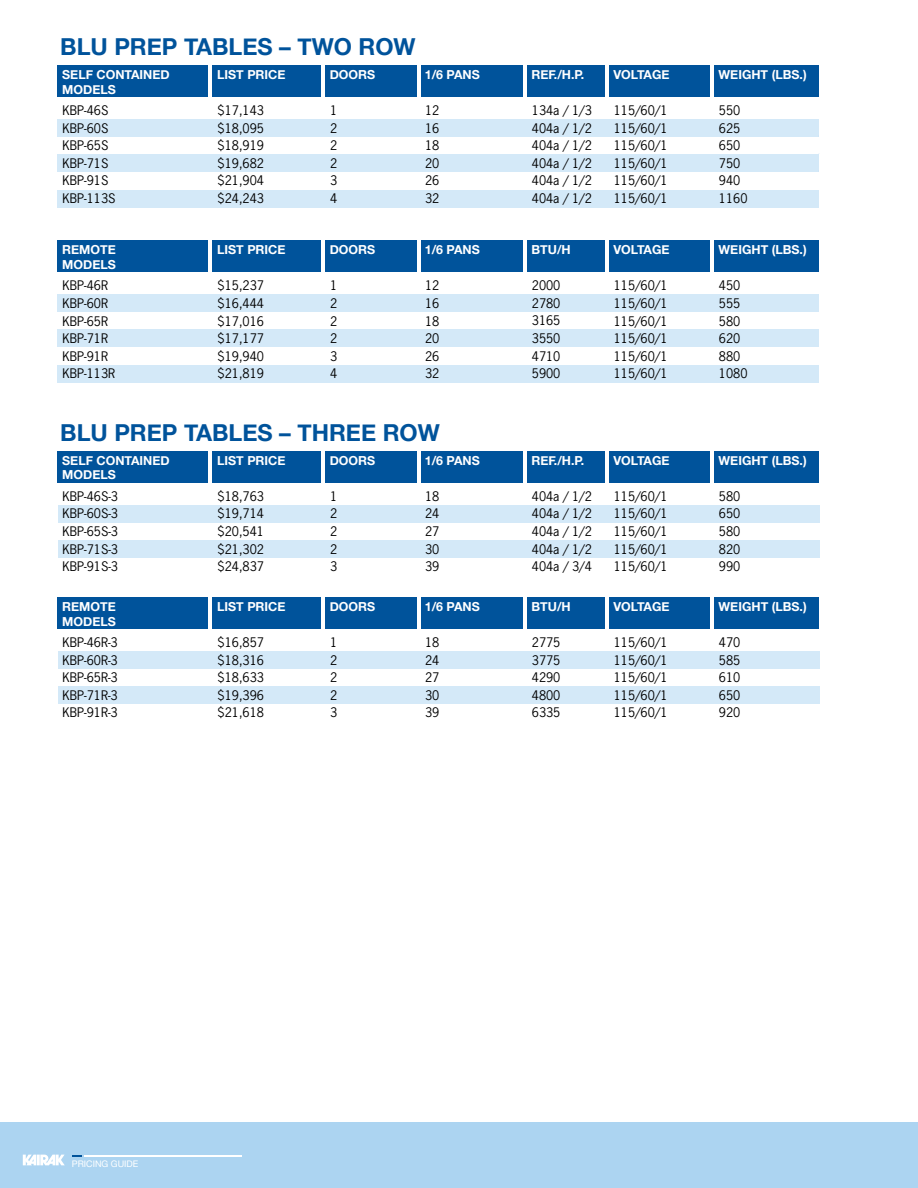
<style>
.page{position:relative;width:918px;height:1188px;background:#fff}
.page>*{position:absolute;margin:0;border:0;box-sizing:border-box;transform-origin:0 0}
.t1{font:700 23.4px "Helvetica Neue";color:#00539b}
.t2{font:12.45px/17.5px "News Gothic Std";color:#000;text-align:justify}
.t3{font:700 12.45px/14.9px "Helvetica Neue";color:#fff}
.t4{font:9px "Helvetica Neue";color:#fff}
</style>
<div class="page">
<div style="left:0;top:1123px;width:918px;height:65px;background:#acd4f1"></div>
<svg style="left:23px;top:1155px;width:42px;height:10px"></svg>
<hr style="left:84px;top:1155px;width:158px;height:1px;background:#fff">
<div style="left:58px;top:686px;width:762px;height:17px;background:#d4e9f8"></div>
<div style="left:58px;top:651px;width:762px;height:17px;background:#d4e9f8"></div>
<div style="left:58px;top:540px;width:762px;height:17px;background:#d4e9f8"></div>
<div style="left:58px;top:505px;width:762px;height:17px;background:#d4e9f8"></div>
<div style="left:57px;top:597px;width:762px;height:32px;background:#00539b"></div>
<hr style="left:710px;top:595px;width:4px;height:37px;background:#fff">
<hr style="left:605px;top:595px;width:3px;height:37px;background:#fff">
<hr style="left:523px;top:595px;width:3px;height:37px;background:#fff">
<hr style="left:418px;top:595px;width:3px;height:37px;background:#fff">
<hr style="left:321px;top:595px;width:4px;height:37px;background:#fff">
<hr style="left:209px;top:595px;width:3px;height:37px;background:#fff">
<div style="left:57px;top:451px;width:762px;height:32px;background:#00539b"></div>
<hr style="left:710px;top:449px;width:4px;height:36px;background:#fff">
<hr style="left:605px;top:449px;width:3px;height:36px;background:#fff">
<hr style="left:523px;top:449px;width:3px;height:36px;background:#fff">
<hr style="left:418px;top:449px;width:3px;height:36px;background:#fff">
<hr style="left:321px;top:449px;width:4px;height:36px;background:#fff">
<hr style="left:209px;top:449px;width:3px;height:36px;background:#fff">
<div style="left:57px;top:329px;width:762px;height:18px;background:#d4e9f8"></div>
<div style="left:57px;top:294px;width:762px;height:18px;background:#d4e9f8"></div>
<div style="left:57px;top:366px;width:762px;height:17px;background:#d4e9f8"></div>
<div style="left:57px;top:240px;width:762px;height:32px;background:#00539b"></div>
<hr style="left:710px;top:239px;width:4px;height:36px;background:#fff">
<hr style="left:605px;top:239px;width:3px;height:36px;background:#fff">
<hr style="left:523px;top:239px;width:3px;height:36px;background:#fff">
<hr style="left:418px;top:239px;width:3px;height:36px;background:#fff">
<hr style="left:321px;top:239px;width:4px;height:36px;background:#fff">
<hr style="left:209px;top:239px;width:3px;height:36px;background:#fff">
<div style="left:57px;top:154px;width:762px;height:17px;background:#d4e9f8"></div>
<div style="left:57px;top:119px;width:762px;height:17px;background:#d4e9f8"></div>
<div style="left:57px;top:190px;width:762px;height:18px;background:#d4e9f8"></div>
<div style="left:57px;top:65px;width:762px;height:32px;background:#00539b"></div>
<hr style="left:710px;top:63px;width:4px;height:36px;background:#fff">
<hr style="left:605px;top:63px;width:3px;height:36px;background:#fff">
<hr style="left:523px;top:63px;width:3px;height:36px;background:#fff">
<hr style="left:418px;top:63px;width:3px;height:36px;background:#fff">
<hr style="left:321px;top:63px;width:4px;height:36px;background:#fff">
<hr style="left:209px;top:63px;width:3px;height:36px;background:#fff">
<h1 class="t1" style="left:60px;top:28px;width:357px">BLU PREP TABLES – TWO ROW</h1>
<p class="t3" style="left:62px;top:67px;width:109px">SELF CONTAINED<br>MODELS</p>
<p class="t2" style="left:63px;top:101px;width:54px;text-align:left">KBP-46S<br>KBP-60S<br>KBP-65S<br>KBP-71S<br>KBP-91S<br>KBP-113S</p>
<p class="t3" style="left:217px;top:67px;width:70px">LIST PRICE</p>
<p class="t2" style="left:218px;top:101px;width:48px">$17,143 $18,095 $18,919 $19,682 $21,904 $24,243</p>
<p class="t3" style="left:330px;top:67px;width:47px">DOORS</p>
<p class="t2" style="left:330px;top:101px;width:9px">1<br>2<br>2<br>2<br>3<br>4</p>
<p class="t3" style="left:425px;top:67px;width:57px">1/6 PANS</p>
<p class="t2" style="left:425px;top:101px;width:16px">12<br>16<br>18<br>20<br>26<br>32</p>
<p class="t3" style="left:62px;top:242px;width:55px">REMOTE<br>MODELS</p>
<p class="t2" style="left:63px;top:277px;width:54px;text-align:left">KBP-46R<br>KBP-60R<br>KBP-65R<br>KBP-71R<br>KBP-91R<br>KBP-113R</p>
<p class="t3" style="left:217px;top:242px;width:70px">LIST PRICE</p>
<p class="t2" style="left:218px;top:277px;width:48px">$15,237 $16,444 $17,016 $17,177 $19,940 $21,819</p>
<p class="t3" style="left:330px;top:242px;width:47px">DOORS</p>
<p class="t2" style="left:330px;top:277px;width:9px">1<br>2<br>2<br>2<br>3<br>4</p>
<p class="t3" style="left:425px;top:242px;width:57px">1/6 PANS</p>
<p class="t2" style="left:425px;top:277px;width:16px">12<br>16<br>18<br>20<br>26<br>32</p>
<h1 class="t1" style="left:60px;top:414px;width:381px">BLU PREP TABLES – THREE ROW</h1>
<p class="t3" style="left:62px;top:453px;width:109px">SELF CONTAINED<br>MODELS</p>
<p class="t2" style="left:63px;top:487px;width:57px">KBP-46S-3<br>KBP-60S-3<br>KBP-65S-3<br>KBP-71S-3<br>KBP-91S-3</p>
<p class="t3" style="left:62px;top:599px;width:55px">REMOTE<br>MODELS</p>
<p class="t2" style="left:63px;top:634px;width:57px">KBP-46R-3<br>KBP-60R-3<br>KBP-65R-3<br>KBP-71R-3<br>KBP-91R-3</p>
<p class="t3" style="left:217px;top:453px;width:70px">LIST PRICE</p>
<p class="t2" style="left:218px;top:487px;width:48px">$18,763 $19,714 $20,541 $21,302 $24,837</p>
<p class="t3" style="left:217px;top:599px;width:70px">LIST PRICE</p>
<p class="t2" style="left:218px;top:634px;width:48px">$16,857 $18,316 $18,633 $19,396 $21,618</p>
<p class="t3" style="left:330px;top:453px;width:47px">DOORS</p>
<p class="t2" style="left:330px;top:487px;width:9px">1<br>2<br>2<br>2<br>3</p>
<p class="t3" style="left:330px;top:599px;width:47px">DOORS</p>
<p class="t2" style="left:330px;top:634px;width:9px">1<br>2<br>2<br>2<br>3</p>
<p class="t3" style="left:425px;top:453px;width:57px">1/6 PANS</p>
<p class="t2" style="left:425px;top:487px;width:16px">18<br>24<br>27<br>30<br>39</p>
<p class="t3" style="left:425px;top:599px;width:57px">1/6 PANS</p>
<p class="t2" style="left:425px;top:634px;width:16px">18<br>24<br>27<br>30<br>39</p>
<p class="t3" style="left:532px;top:67px;width:54px">REF./H.P.</p>
<p class="t2" style="left:532px;top:101px;width:62px">134a / 1/3<br>404a / 1/2<br>404a / 1/2<br>404a / 1/2<br>404a / 1/2<br>404a / 1/2</p>
<p class="t3" style="left:532px;top:242px;width:41px">BTU/H</p>
<p class="t2" style="left:532px;top:277px;width:30px">2000<br>2780<br>3165<br>3550<br>4710<br>5900</p>
<p class="t3" style="left:613px;top:67px;width:58px">VOLTAGE</p>
<p class="t2" style="left:614px;top:101px;width:55px">115/60/1<br>115/60/1<br>115/60/1<br>115/60/1<br>115/60/1<br>115/60/1</p>
<p class="t3" style="left:613px;top:242px;width:58px">VOLTAGE</p>
<p class="t2" style="left:614px;top:277px;width:55px">115/60/1<br>115/60/1<br>115/60/1<br>115/60/1<br>115/60/1<br>115/60/1</p>
<p class="t3" style="left:532px;top:453px;width:54px">REF./H.P.</p>
<p class="t2" style="left:532px;top:487px;width:62px">404a / 1/2<br>404a / 1/2<br>404a / 1/2<br>404a / 1/2<br>404a / 3/4</p>
<p class="t3" style="left:532px;top:599px;width:41px">BTU/H</p>
<p class="t2" style="left:532px;top:634px;width:30px">2775<br>3775<br>4290<br>4800<br>6335</p>
<p class="t3" style="left:613px;top:453px;width:58px">VOLTAGE</p>
<p class="t2" style="left:614px;top:487px;width:55px">115/60/1<br>115/60/1<br>115/60/1<br>115/60/1<br>115/60/1</p>
<p class="t3" style="left:613px;top:599px;width:58px">VOLTAGE</p>
<p class="t2" style="left:614px;top:634px;width:55px">115/60/1<br>115/60/1<br>115/60/1<br>115/60/1<br>115/60/1</p>
<p class="t3" style="left:719px;top:67px;width:90px">WEIGHT (LBS.)</p>
<p class="t2" style="left:719px;top:101px;width:30px;text-align:left">550<br>625<br>650<br>750<br>940<br>1160</p>
<p class="t3" style="left:719px;top:242px;width:90px">WEIGHT (LBS.)</p>
<p class="t2" style="left:719px;top:277px;width:30px;text-align:left">450<br>555<br>580<br>620<br>880<br>1080</p>
<p class="t3" style="left:719px;top:453px;width:90px">WEIGHT (LBS.)</p>
<p class="t2" style="left:719px;top:487px;width:23px">580<br>650<br>580<br>820<br>990</p>
<p class="t3" style="left:719px;top:599px;width:90px">WEIGHT (LBS.)</p>
<p class="t2" style="left:719px;top:634px;width:23px">470<br>585<br>610<br>650<br>920</p>
<p class="t4" style="left:72px;top:1157px;width:68px">PRICING GUIDE</p>
</div>
